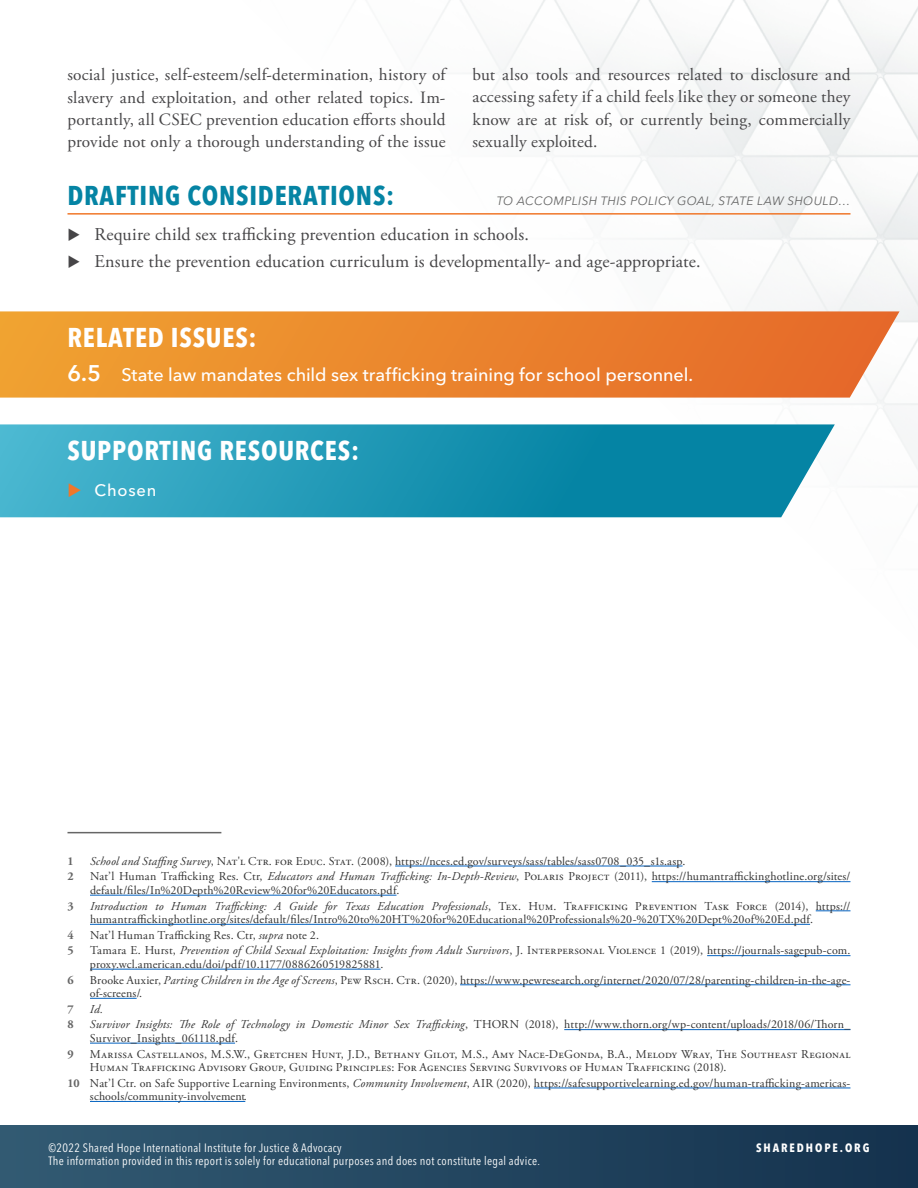
<style>
.page{position:relative;width:918px;height:1188px;background:#fff}
.page>*{position:absolute;margin:0;border:0;box-sizing:border-box;transform-origin:0 0}
.t1{font:700 condensed 27px "Avenir Next LT Pro";letter-spacing:.03em;color:#fff}
.t2{font:700 condensed 27px "Avenir Next LT Pro";letter-spacing:.03em;color:#0584a4}
.t3{font:18px/27.8px "Adobe Garamond Pro";letter-spacing:.015em;color:#464547}
.t4{font:500 18px "Avenir Next LT Pro";color:#fff}
.t5{font:17.25px/22.5px "Adobe Garamond Pro";letter-spacing:.005em;color:#464547;text-align:justify}
.t6{font:500 16.5px "Avenir Next LT Pro";letter-spacing:.05em;color:#fff}
.t7{font:12px/13.5px "Adobe Garamond Pro";letter-spacing:.015em;color:#333}
.t8{font:12px/13.5px "Adobe Garamond Pro";letter-spacing:-.005em;color:#333}
.t9{font:condensed 12px "Avenir Next LT Pro";letter-spacing:.025em;color:#fff}
.t10{font:italic 12px "Avenir Next LT Pro";letter-spacing:.03em;color:#666}
.t11{font:700 condensed 12px "Avenir Next LT Pro";letter-spacing:.16em;color:#fff}
.t12{font:700 12px "Adobe Garamond Pro";color:#666}
.t13{font:italic 12px "Adobe Garamond Pro";color:#333}
.s1{font-weight:600;font-size:22.5px}
.s2{font-style:italic}
.s3{font-weight:700;color:#666}
</style>
<div class="page">
<img style="left:221px;top:0;width:697px;height:969px">
<div style="left:0;top:1126px;width:918px;height:62px;background:linear-gradient(to right,#325a72,#14324d)"></div>
<svg style="left:0;top:311px;width:900px;height:87px;background:#eb8934"></svg>
<svg style="left:0;top:424px;width:835px;height:93px;background:#269ab6"></svg>
<hr style="left:395px;top:866px;width:288px;height:1px;background:#0563c1">
<hr style="left:652px;top:881px;width:199px;height:1px;background:#0563c1">
<hr style="left:90px;top:895px;width:307px;height:1px;background:#0563c1">
<hr style="left:816px;top:911px;width:34px;height:1px;background:#0563c1">
<hr style="left:90px;top:924px;width:720px;height:1px;background:#0563c1">
<hr style="left:707px;top:955px;width:144px;height:1px;background:#0563c1">
<hr style="left:90px;top:969px;width:291px;height:1px;background:#0563c1">
<hr style="left:460px;top:985px;width:390px;height:1px;background:#0563c1">
<hr style="left:90px;top:998px;width:47px;height:1px;background:#0563c1">
<hr style="left:564px;top:1029px;width:287px;height:1px;background:#0563c1">
<hr style="left:90px;top:1043px;width:145px;height:1px;background:#0563c1">
<hr style="left:534px;top:1088px;width:316px;height:1px;background:#0563c1">
<hr style="left:90px;top:1101px;width:155px;height:1px;background:#0563c1">
<hr style="left:68px;top:832px;width:153px;height:1px;background:#666">
<hr style="left:68px;top:213px;width:782px;height:2px;background:#f0772a">
<svg style="left:69px;top:483px;width:12px;height:14px"></svg>
<h3 class="t5" style="left:68px;top:64px;width:381px">social justice, self-esteem/self-determination, history of slavery and exploitation, and other related topics. Im&shy;portantly, all CSEC prevention education efforts should provide not only a thorough understanding of the issue</h3>
<h3 class="t5" style="left:472px;top:64px;width:380px">but also tools and resources related to disclosure and accessing safety if a child feels like they or someone they know are at risk of, or currently being, commercially sexually exploited.</h3>
<h1 class="t2" style="left:68px;top:179px;width:328px">DRAFTING CONSIDERATIONS:</h1>
<p class="t10" style="left:497px;top:194px;width:355px">TO ACCOMPLISH THIS POLICY GOAL, STATE LAW SHOULD…</p>
<h2 class="t3" style="left:94px;top:221px;width:608px">Require child sex trafficking prevention education in schools.<br>Ensure the prevention education curriculum is developmentally- and age-appropriate.</h2>
<h1 class="t1" style="left:68px;top:321px;width:191px">RELATED ISSUES:</h1>
<h2 class="t4" style="left:68px;top:364px;width:627px"><span class="s1">6.5</span> State law mandates child sex trafficking training for school personnel.</h2>
<h1 class="t1" style="left:68px;top:434px;width:293px">SUPPORTING RESOURCES:</h1>
<h3 class="t6" style="left:95px;top:481px;width:63px">Chosen</h3>
<p class="t12" style="left:68px;top:854px;width:8px">1</p>
<p class="t7" style="left:90px;top:855px;width:597px"><span class="s2">School and Staffing Survey</span>, Nat'l Ctr. for Educ. Stat. (2008), https://nces.ed.gov/surveys/sass/tables/sass0708_035_s1s.asp.</p>
<p class="t12" style="left:68px;top:870px;width:8px">2</p>
<p class="t7" style="left:90px;top:870px;width:762px">Nat’l Human Trafficking Res. Ctr, <span class="s2">Educators and Human Trafficking: In-Depth-Review</span>, Polaris Project (2011), https://humantraffickinghotline.org/sites/ default/files/In%20Depth%20Review%20for%20Educators.pdf.</p>
<p class="t12" style="left:68px;top:899px;width:8px">3</p>
<p class="t7" style="left:90px;top:900px;width:762px"><span class="s2">Introduction to Human Trafficking: A Guide for Texas Education Professionals</span>, Tex. Hum. Trafficking Prevention Task Force (2014), https:// humantraffickinghotline.org/sites/default/files/Intro%20to%20HT%20for%20Educational%20Professionals%20-%20TX%20Dept%20of%20Ed.pdf.</p>
<p class="t12" style="left:68px;top:928px;width:8px">4</p>
<p class="t7" style="left:90px;top:929px;width:231px">Nat’l Human Trafficking Res. Ctr, <span class="s2">supra</span> note 2.</p>
<p class="t12" style="left:68px;top:944px;width:8px">5</p>
<p class="t7" style="left:90px;top:944px;width:762px">Tamara E. Hurst, <span class="s2">Prevention of Child Sexual Exploitation: Insights from Adult Survivors</span>, J. Interpersonal Violence 1 (2019), https://journals-sagepub-com. proxy.wcl.american.edu/doi/pdf/10.1177/0886260519825881.</p>
<p class="t12" style="left:67px;top:973px;width:8px">6</p>
<p class="t7" style="left:90px;top:973px;width:762px">Brooke Auxier, <span class="s2">Parting Children in the Age of Screens</span>, Pew Rsch. Ctr. (2020), https://www.pewresearch.org/internet/2020/07/28/parenting-children-in-the-age&shy;of-screens/ .</p>
<p class="t12" style="left:67px;top:1002px;width:8px">7</p>
<p class="t13" style="left:90px;top:1002px;width:15px">Id.</p>
<p class="t12" style="left:67px;top:1018px;width:8px">8</p>
<p class="t8" style="left:90px;top:1018px;width:762px"><span class="s2">Survivor Insights: The Role of Technology in Domestic Minor Sex Trafficking</span>, THORN (2018), http://www.thorn.org/wp-content/uploads/2018/06/Thorn_<br>Survivor_Insights_061118.pdf.</p>
<p class="t12" style="left:67px;top:1047px;width:8px">9</p>
<p class="t7" style="left:90px;top:1047px;width:762px">Marissa Castellanos, M.S.W., Gretchen Hunt, J.D., Bethany Gilot, M.S., Amy Nace-DeGonda, B.A., Melody Wray, The Southeast Regional<br>Human Trafficking Advisory Group, Guiding Principles: For Agencies Serving Survivors of Human Trafficking (2018).</p>
<p class="t7" style="left:90px;top:1077px;width:762px;text-indent:-22px"><span class="s3">10</span> Nat’l Ctr. on Safe Supportive Learning Environments, <span class="s2">Community Involvement</span>, AIR (2020), https://safesupportivelearning.ed.gov/human-trafficking-americas&shy;schools/community-involvement .</p>
<p class="t9" style="left:49px;top:1140px;width:295px">©2022 Shared Hope International Institute for Justice &amp; Advocacy</p>
<p class="t11" style="left:756px;top:1140px;width:115px">SHAREDHOPE.ORG</p>
<p class="t9" style="left:49px;top:1154px;width:493px">The information provided in this report is solely for educational purposes and does not constitute legal advice.</p>
</div>
